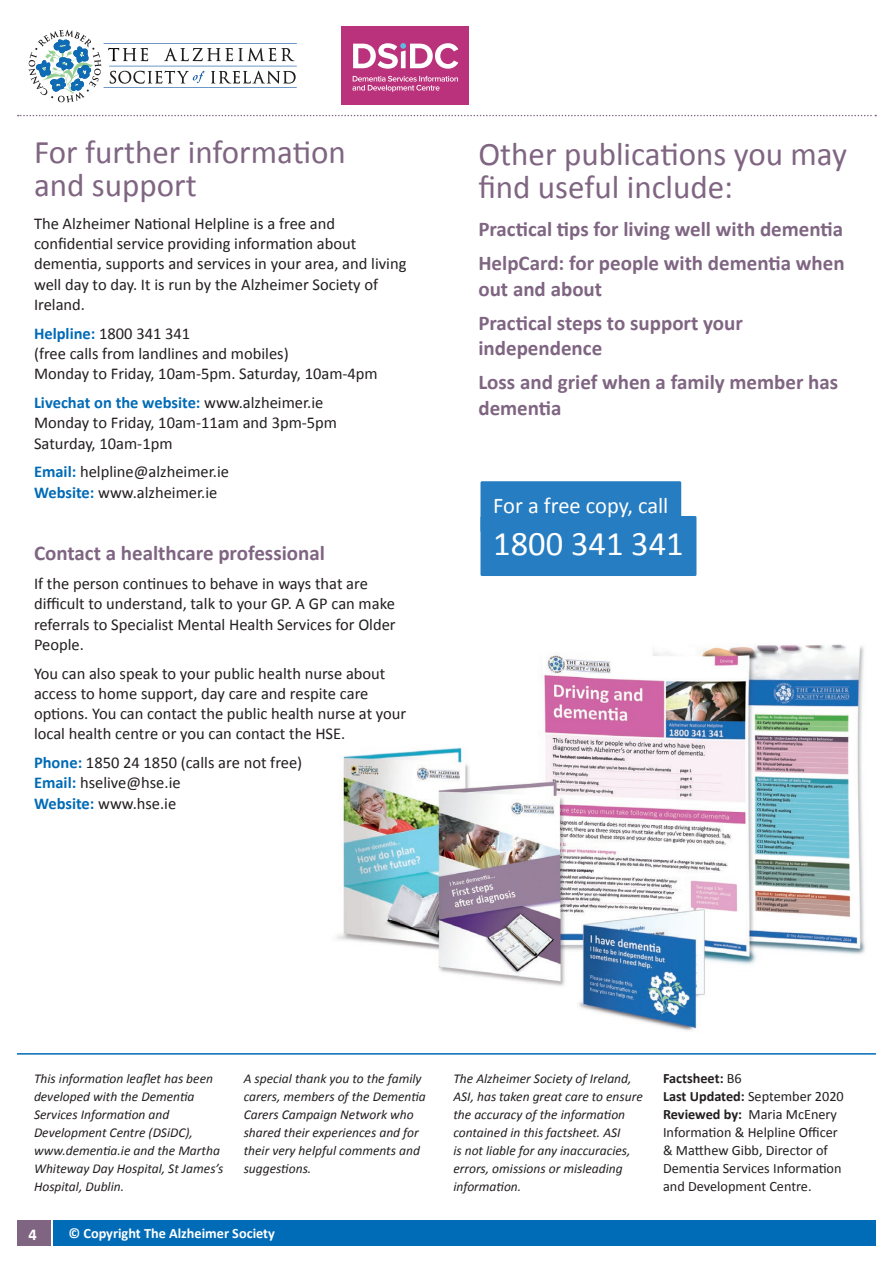
<style>
.page{position:relative;width:893px;height:1263px;background:#fff}
.page>*{position:absolute;margin:0;border:0;box-sizing:border-box;transform-origin:0 0}
.lilac_lines_in_parag{font:34.5px "Calibri";color:#fff}
.Main_Heading_E{font:33px/33px "Calibri";color:#7f6582}
.lilac_lines_in_parag-2{font:22.5px "Calibri";color:#fff}
.Sub_Heading_Insert_E{font:700 21px/25.5px "Calibri";color:#7f6582}
.Body_Copy_-_Calibri{font:16.5px/20.2px "Calibri";color:#231f20}
.t1{font:700 16.5px "Calibri";color:#fff}
.Fact_Sheet_Details_b{font:14.25px/18px "Calibri";color:#231f20}
.Fact_Sheet_Details_b-2{font:700 14.25px "Calibri";color:#fff}
.Body_Copy_-_Calibri-2{font:italic 13.5px/18px "Calibri";color:#231f20}
.Fact_Sheet_Details_b-3{font:italic 13.5px/18px "Calibri";color:#231f20}
.s1{font-weight:700;color:#006bb6}
.s2{font-weight:700}
</style>
<div class="page">
<svg style="left:18px;top:115px;width:858px;height:1px"></svg>
<div style="left:53px;top:1220px;width:823px;height:26px;background:#006bb6"></div>
<div style="left:17px;top:1220px;width:33px;height:26px;background:#7f6582"></div>
<img style="left:336px;top:644px;width:529px;height:387px">
<svg style="left:29px;top:30px;width:268px;height:72px"></svg>
<div style="left:342px;top:26px;width:127px;height:79px;background:#ba327b"></div>
<svg style="left:353px;top:43px;width:105px;height:26px"></svg>
<svg style="left:353px;top:76px;width:105px;height:6px"></svg>
<hr style="left:17px;top:1053px;width:859px;height:1px;background:#006bb6">
<div style="left:480px;top:481px;width:201px;height:51px;background:#277dc1;border-radius:2px"></div>
<div style="left:480px;top:516px;width:216px;height:60px;background:#277dc1;border-radius:2px"></div>
<p class="Main_Heading_E" style="left:34px;top:136px;width:313px">For further information and support</p>
<p class="Body_Copy_-_Calibri" style="left:34px;top:213px;width:374px">The Alzheimer National Helpline is a free and confidential service providing information about dementia, supports and services in your area, and living well day to day. It is run by the Alzheimer Society of Ireland.</p>
<p class="Body_Copy_-_Calibri" style="left:34px;top:323px;width:345px"><span class="s1">Helpline:</span> 1800 341 341<br>(free calls from landlines and mobiles)<br>Monday to Friday, 10am-5pm. Saturday, 10am-4pm</p>
<p class="Body_Copy_-_Calibri" style="left:34px;top:392px;width:305px"><span class="s1">Livechat on the website:</span> www.alzheimer.ie<br>Monday to Friday, 10am-11am and 3pm-5pm<br>Saturday, 10am-1pm</p>
<p class="Body_Copy_-_Calibri" style="left:34px;top:462px;width:197px"><span class="s1">Email:</span> helpline@alzheimer.ie<br><span class="s1">Website:</span> www.alzheimer.ie</p>
<p class="Sub_Heading_Insert_E" style="left:34px;top:540px;width:292px">Contact a healthcare professional</p>
<p class="Body_Copy_-_Calibri" style="left:34px;top:573px;width:363px">If the person continues to behave in ways that are difficult to understand, talk to your GP. A GP can make referrals to Specialist Mental Health Services for Older People.</p>
<p class="Body_Copy_-_Calibri" style="left:34px;top:663px;width:374px">You can also speak to your public health nurse about access to home support, day care and respite care options. You can contact the public health nurse at your local health centre or you can contact the HSE.</p>
<p class="Body_Copy_-_Calibri" style="left:34px;top:752px;width:270px"><span class="s1">Phone:</span> 1850 24 1850 (calls are not free)<br><span class="s1">Email:</span> hselive@hse.ie<br><span class="s1">Website:</span> www.hse.ie</p>
<p class="Main_Heading_E" style="left:478px;top:138px;width:370px">Other publications you may find useful include:</p>
<p class="Sub_Heading_Insert_E" style="left:478px;top:217px;width:366px">Practical tips for living well with dementia</p>
<p class="Sub_Heading_Insert_E" style="left:478px;top:251px;width:368px">HelpCard: for people with dementia when out and about</p>
<p class="Sub_Heading_Insert_E" style="left:478px;top:310px;width:266px">Practical steps to support your independence</p>
<p class="Sub_Heading_Insert_E" style="left:478px;top:370px;width:361px">Loss and grief when a family member has dementia</p>
<p class="lilac_lines_in_parag-2" style="left:493px;top:491px;width:177px">For a free copy, call</p>
<p class="lilac_lines_in_parag" style="left:493px;top:521px;width:192px">1800 341 341</p>
<p class="Body_Copy_-_Calibri-2" style="left:34px;top:1069px;width:191px">This information leaflet has been developed with the Dementia<br>Services Information and<br>Development Centre (DSiDC), www.dementia.ie and the Martha<br>Whiteway Day Hospital, St James’s<br>Hospital, Dublin.</p>
<p class="Body_Copy_-_Calibri-2" style="left:244px;top:1069px;width:184px">A special thank you to the family carers, members of the Dementia<br>Carers Campaign Network who shared their experiences and for their very helpful comments and suggestions.</p>
<p class="Fact_Sheet_Details_b-3" style="left:453px;top:1069px;width:191px">The Alzheimer Society of Ireland,<br>ASI, has taken great care to ensure the accuracy of the information contained in this factsheet. ASI<br>is not liable for any inaccuracies, errors, omissions or misleading information.</p>
<p class="Fact_Sheet_Details_b" style="left:663px;top:1070px;width:182px"><span class="s2">Factsheet:</span> B6<br><span class="s2">Last Updated:</span> September 2020<br><span class="s2">Reviewed by:</span> Maria McEnery<br>Information &amp; Helpline Officer &amp; Matthew Gibb, Director of<br>Dementia Services Information and Development Centre.</p>
<p class="t1" style="left:29px;top:1224px;width:10px">4</p>
<p class="Fact_Sheet_Details_b-2" style="left:68px;top:1224px;width:208px">© Copyright The Alzheimer Society</p>
</div>
